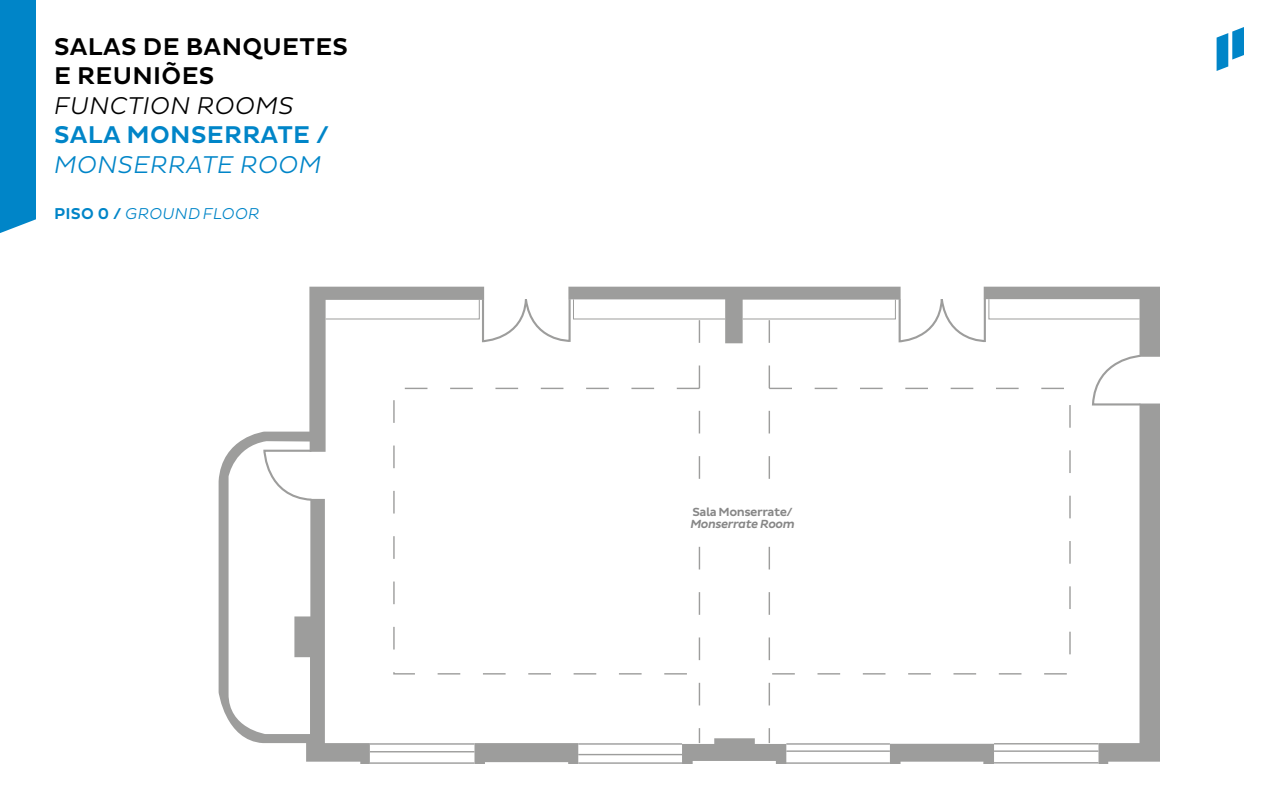
<style>
.page{position:relative;width:1280px;height:800px;background:#fff}
.page>*{position:absolute;margin:0;border:0;box-sizing:border-box;transform-origin:0 0}
.t1{font:500 24.7px/29.6px "Pluto Sans";letter-spacing:.015em;color:#000}
.t2{font:500 24.7px "Pluto Sans";letter-spacing:.015em;color:#0085c8}
.t3{font:italic 300 24.7px "Pluto Sans";letter-spacing:.015em;color:#0085c8}
.t4{font:italic 300 24.7px "Pluto Sans";letter-spacing:.015em;color:#000}
.t5{font:italic 300 16px "Pluto Sans";letter-spacing:.015em;color:#0085c8}
.t6{font:500 12px "Pluto Sans";letter-spacing:-.04em;color:#878787}
.t7{font:italic 500 12px "Pluto Sans";letter-spacing:-.04em;color:#878787}
.s1{font-weight:500;font-style:normal}
</style>
<div class="page">
<div style="left:0;top:0;width:36px;height:233px;background:#0085c8"></div>
<svg style="left:1217px;top:27px;width:27px;height:44px"></svg>
<svg style="left:219px;top:287px;width:106px;height:475px"></svg>
<svg style="left:262px;top:297px;width:63px;height:205px"></svg>
<svg style="left:325px;top:287px;width:835px;height:477px"></svg>
<div style="left:646px;top:495px;width:193px;height:45px;background:#fff"></div>
<p class="t1" style="left:54px;top:32px;width:295px">SALAS DE BANQUETES<br>E REUNIÕES</p>
<p class="t4" style="left:54px;top:91px;width:241px">FUNCTION ROOMS</p>
<p class="t2" style="left:54px;top:121px;width:277px">SALA MONSERRATE /</p>
<p class="t3" style="left:54px;top:151px;width:269px">MONSERRATE ROOM</p>
<p class="t5" style="left:54px;top:204px;width:207px"><span class="s1">PISO 0 /</span> GROUNDFLOOR</p>
<p class="t6" style="left:693px;top:505px;width:102px">Sala Monserrate/</p>
<p class="t7" style="left:690px;top:517px;width:106px">Monserrate Room</p>
</div>
